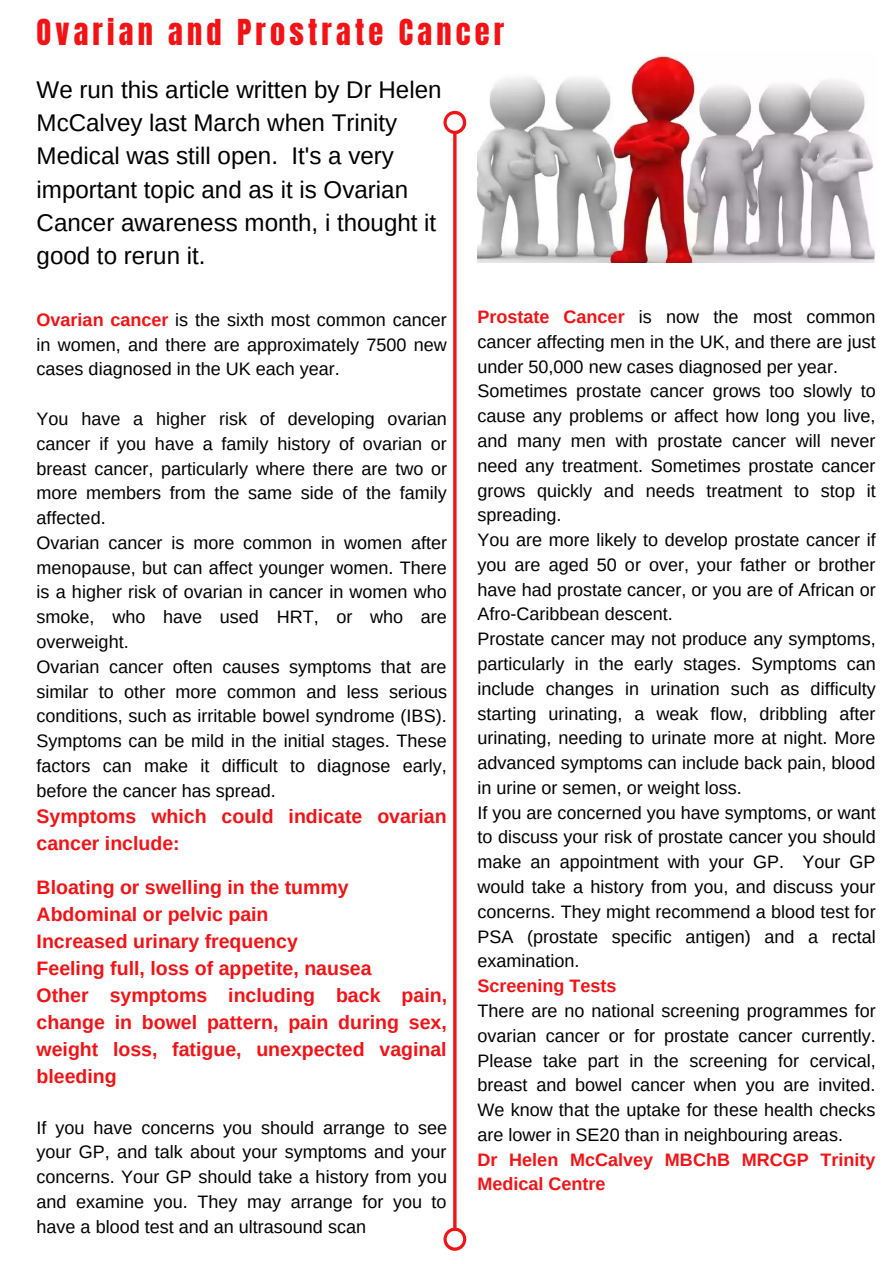
<style>
.page{position:relative;width:894px;height:1264px;background:#fff}
.page>*{position:absolute;margin:0;border:0;box-sizing:border-box;transform-origin:0 0}
.t1{font:30.45px "Anton";letter-spacing:.135em;color:#f31215}
.t2{font:24.15px/33.2px "Arimo";color:#000}
.t3{font:700 19.5px/27px "Arimo";color:#f31215}
.t4{font:18px/24.8px "Arimo";color:#000;text-align:justify}
.t5{font:700 18px/24.8px "Arimo";color:#f31215}
.s1{font-weight:700;color:#f31215}
</style>
<div class="page">
<img style="left:477px;top:56px;width:398px;height:206px">
<svg style="left:443px;top:111px;width:23px;height:1139px"></svg>
<p class="t1" style="left:37px;top:11px;width:469px">Ovarian and Prostrate Cancer</p>
<p class="t2" style="left:37px;top:73px;width:406px">We run this article written by Dr Helen<br>McCalvey last March when Trinity<br>Medical was still open. It's a very important topic and as it is Ovarian<br>Cancer awareness month, i thought it good to rerun it.</p>
<p class="t4" style="left:37px;top:307px;width:412px"><span class="s1">Ovarian cancer</span> is the sixth most common cancer in women, and there are approximately 7500 new cases diagnosed in the UK each year.</p>
<p class="t4" style="left:37px;top:406px;width:412px">You have a higher risk of developing ovarian cancer if you have a family history of ovarian or breast cancer, particularly where there are two or more members from the same side of the family affected.</p>
<p class="t4" style="left:37px;top:530px;width:412px">Ovarian cancer is more common in women after menopause, but can affect younger women. There is a higher risk of ovarian in cancer in women who smoke, who have used HRT, or who are overweight.</p>
<p class="t4" style="left:37px;top:654px;width:412px">Ovarian cancer often causes symptoms that are similar to other more common and less serious conditions, such as irritable bowel syndrome (IBS).<br>Symptoms can be mild in the initial stages. These factors can make it difficult to diagnose early, before the cancer has spread.</p>
<p class="t3" style="left:37px;top:803px;width:411px">Symptoms which could indicate ovarian cancer include:</p>
<p class="t3" style="left:37px;top:873px;width:313px">Bloating or swelling in the tummy</p>
<p class="t3" style="left:37px;top:900px;width:233px">Abdominal or pelvic pain</p>
<p class="t3" style="left:37px;top:928px;width:263px">Increased urinary frequency</p>
<p class="t3" style="left:37px;top:955px;width:336px">Feeling full, loss of appetite, nausea</p>
<p class="t3" style="left:37px;top:982px;width:412px;text-align:justify">Other symptoms including back pain, change in bowel pattern, pain during sex, weight loss, fatigue, unexpected vaginal bleeding</p>
<p class="t4" style="left:37px;top:1114px;width:412px">If you have concerns you should arrange to see your GP, and talk about your symptoms and your concerns. Your GP should take a history from you and examine you. They may arrange for you to have a blood test and an ultrasound scan</p>
<p class="t4" style="left:477px;top:304px;width:399px"><span class="s1">Prostate Cancer</span> is now the most common cancer affecting men in the UK, and there are just under 50,000 new cases diagnosed per year.</p>
<p class="t4" style="left:477px;top:379px;width:400px">Sometimes prostate cancer grows too slowly to cause any problems or affect how long you live, and many men with prostate cancer will never need any treatment. Sometimes prostate cancer grows quickly and needs treatment to stop it spreading.</p>
<p class="t4" style="left:477px;top:527px;width:400px">You are more likely to develop prostate cancer if you are aged 50 or over, your father or brother have had prostate cancer, or you are of African or Afro-Caribbean descent.</p>
<p class="t4" style="left:477px;top:626px;width:400px">Prostate cancer may not produce any symptoms, particularly in the early stages. Symptoms can include changes in urination such as difficulty starting urinating, a weak flow, dribbling after urinating, needing to urinate more at night. More advanced symptoms can include back pain, blood in urine or semen, or weight loss.</p>
<p class="t4" style="left:477px;top:800px;width:400px">If you are concerned you have symptoms, or want to discuss your risk of prostate cancer you should make an appointment with your GP. Your GP would take a history from you, and discuss your concerns. They might recommend a blood test for PSA (prostate specific antigen) and a rectal examination.</p>
<p class="t5" style="left:477px;top:973px;width:141px">Screening Tests</p>
<p class="t4" style="left:477px;top:998px;width:399px">There are no national screening programmes for ovarian cancer or for prostate cancer currently.<br>Please take part in the screening for cervical, breast and bowel cancer when you are invited.<br>We know that the uptake for these health checks are lower in SE20 than in neighbouring areas.</p>
<p class="t5" style="left:477px;top:1146px;width:399px">Dr Helen McCalvey MBChB MRCGP Trinity<br>Medical Centre</p>
</div>
